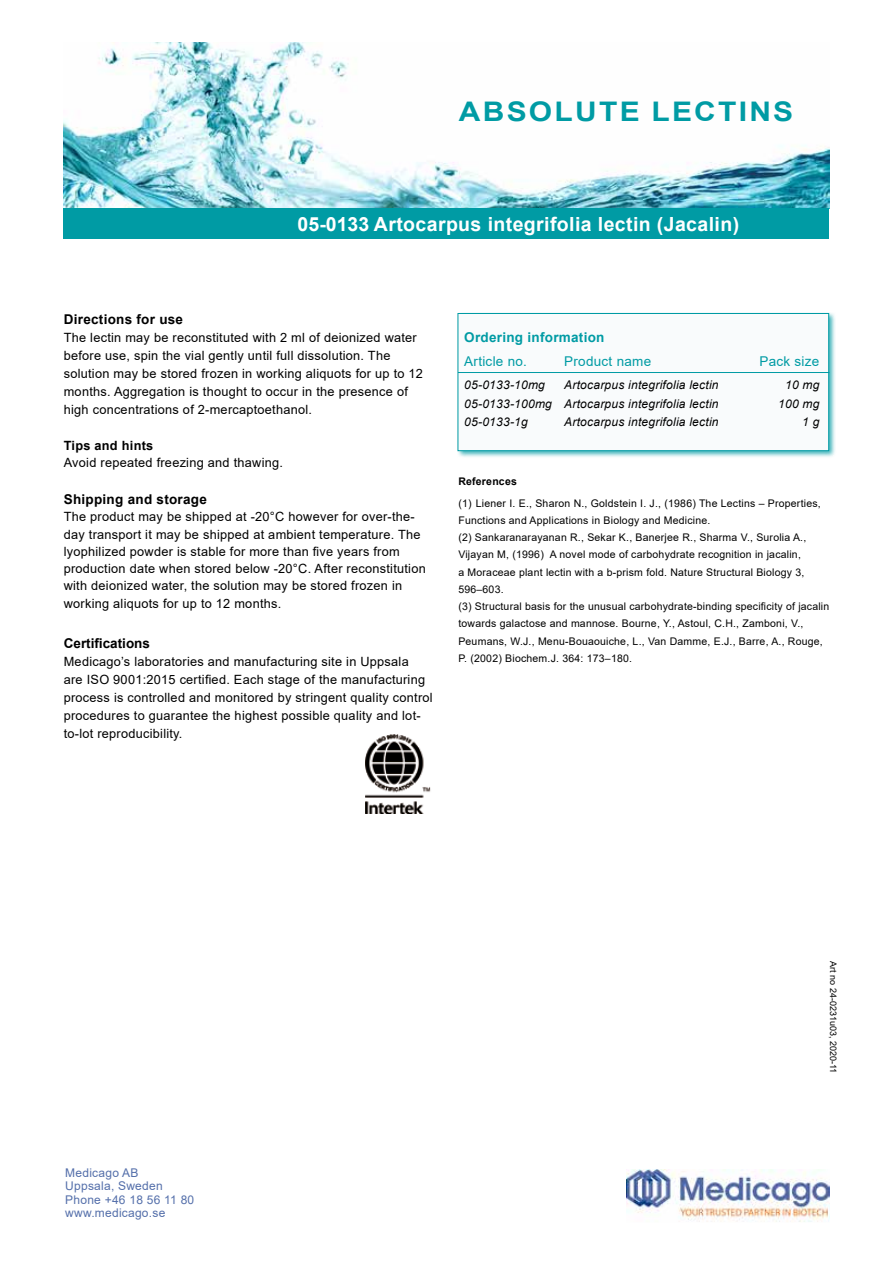
<style>
.page{position:relative;width:893px;height:1263px;background:#fff}
.page>*{position:absolute;margin:0;border:0;box-sizing:border-box;transform-origin:0 0}
.t1{font:700 27px "Arial";letter-spacing:.075em;color:#009ba4;scale:1.11 1}
.t2{font:700 19.5px "Arial";letter-spacing:.02em;color:#fff}
.t3{font:700 13.5px "Arial";letter-spacing:.02em;color:#000}
.t4{font:13.5px "Arial";letter-spacing:.02em;color:#009ba4}
.t5{font:700 13.5px "Arial";letter-spacing:.02em;color:#009ba4}
.t6{font:700 13.5px "Arial";color:#000}
.t7{font:12.75px/18px "Arial";letter-spacing:.02em;color:#000}
.t8{font:700 12.75px "Arial";letter-spacing:.02em;color:#000}
.t9{font:italic 12px "Arial";letter-spacing:.02em;color:#000}
.t10{font:12px/13.5px "Arial";letter-spacing:.02em;color:#546faa}
.t11{font:10.5px/17.2px "Arial";letter-spacing:.02em;color:#000}
.t12{font:700 10.5px "Arial";letter-spacing:.02em;color:#000}
.t13{font:9px "Arial";color:#000}
</style>
<div class="page">
<img style="left:64px;top:43px;width:765px;height:165px">
<img style="left:627px;top:1169px;width:202px;height:53px">
<div style="left:456px;top:312px;width:381px;height:147px;background:#009ba4;opacity:.75"></div>
<div style="left:458px;top:313px;width:371px;height:138px;background:#f9fbfc;border:1px solid #009ba4"></div>
<hr style="left:458px;top:372px;width:371px;height:1px;background:#009ba4">
<img style="left:366px;top:734px;width:65px;height:80px">
<div style="left:64px;top:208px;width:765px;height:31px;background:#009ba4"></div>
<h1 class="t1" style="left:459px;top:93px;width:303px">ABSOLUTE LECTINS</h1>
<h2 class="t2" style="left:298px;top:210px;width:443px">05-0133 Artocarpus integrifolia lectin (Jacalin)</h2>
<p class="t3" style="left:64px;top:310px;width:121px">Directions for use</p>
<p class="t7" style="left:64px;top:328px;width:361px">The lectin may be reconstituted with 2 ml of deionized water before use, spin the vial gently until full dissolution. The solution may be stored frozen in working aliquots for up to 12 months. Aggregation is thought to occur in the presence of high concentrations of 2-mercaptoethanol.</p>
<p class="t8" style="left:64px;top:437px;width:91px">Tips and hints</p>
<p class="t7" style="left:64px;top:454px;width:221px">Avoid repeated freezing and thawing.</p>
<p class="t3" style="left:64px;top:490px;width:145px">Shipping and storage</p>
<p class="t7" style="left:64px;top:508px;width:363px;line-height:17.2px">The product may be shipped at -20°C however for over-the&shy;day transport it may be shipped at ambient temperature. The lyophilized powder is stable for more than five years from production date when stored below -20°C. After reconstitution with deionized water, the solution may be stored frozen in working aliquots for up to 12 months.</p>
<p class="t6" style="left:64px;top:634px;width:88px">Certifications</p>
<p class="t7" style="left:64px;top:652px;width:370px">Medicago’s laboratories and manufacturing site in Uppsala<br>are ISO 9001:2015 certified. Each stage of the manufacturing process is controlled and monitored by stringent quality control procedures to guarantee the highest possible quality and lot&shy;to-lot reproducibility.</p>
<p class="t5" style="left:464px;top:328px;width:142px">Ordering information</p>
<p class="t4" style="left:464px;top:352px;width:64px">Article no.</p>
<p class="t4" style="left:564px;top:352px;width:89px">Product name</p>
<p class="t4" style="left:759px;top:352px;width:61px">Pack size</p>
<p class="t9" style="left:464px;top:377px;width:82px">05-0133-10mg</p>
<p class="t9" style="left:564px;top:377px;width:156px">Artocarpus integrifolia lectin</p>
<p class="t9" style="left:785px;top:377px;width:36px">10 mg</p>
<p class="t9" style="left:464px;top:395px;width:256px">05-0133-100mg Artocarpus integrifolia lectin</p>
<p class="t9" style="left:778px;top:395px;width:43px">100 mg</p>
<p class="t9" style="left:464px;top:414px;width:65px">05-0133-1g</p>
<p class="t9" style="left:564px;top:414px;width:156px">Artocarpus integrifolia lectin</p>
<p class="t9" style="left:802px;top:414px;width:19px">1 g</p>
<p class="t12" style="left:458px;top:474px;width:60px">References</p>
<p class="t11" style="left:458px;top:494px;width:372px">(1) Liener I. E., Sharon N., Goldstein I. J., (1986) The Lectins – Properties, Functions and Applications in Biology and Medicine.<br>(2) Sankaranarayanan R., Sekar K., Banerjee R., Sharma V., Surolia A., Vijayan M, (1996) A novel mode of carbohydrate recognition in jacalin,<br>a Moraceae plant lectin with a b-prism fold. Nature Structural Biology 3, 596–603.<br>(3) Structural basis for the unusual carbohydrate-binding specificity of jacalin towards galactose and mannose. Bourne, Y., Astoul, C.H., Zamboni, V., Peumans, W.J., Menu-Bouaouiche, L., Van Damme, E.J., Barre, A., Rouge, P. (2002) Biochem.J. 364: 173–180.</p>
<p class="t10" style="left:65px;top:1165px;width:131px">Medicago AB<br>Uppsala, Sweden<br>Phone +46 18 56 11 80 www.medicago.se</p>
<p class="t13" style="left:840px;top:961px;width:113px;rotate:90deg">Art no 24-0231u03, 2020-11</p>
</div>
